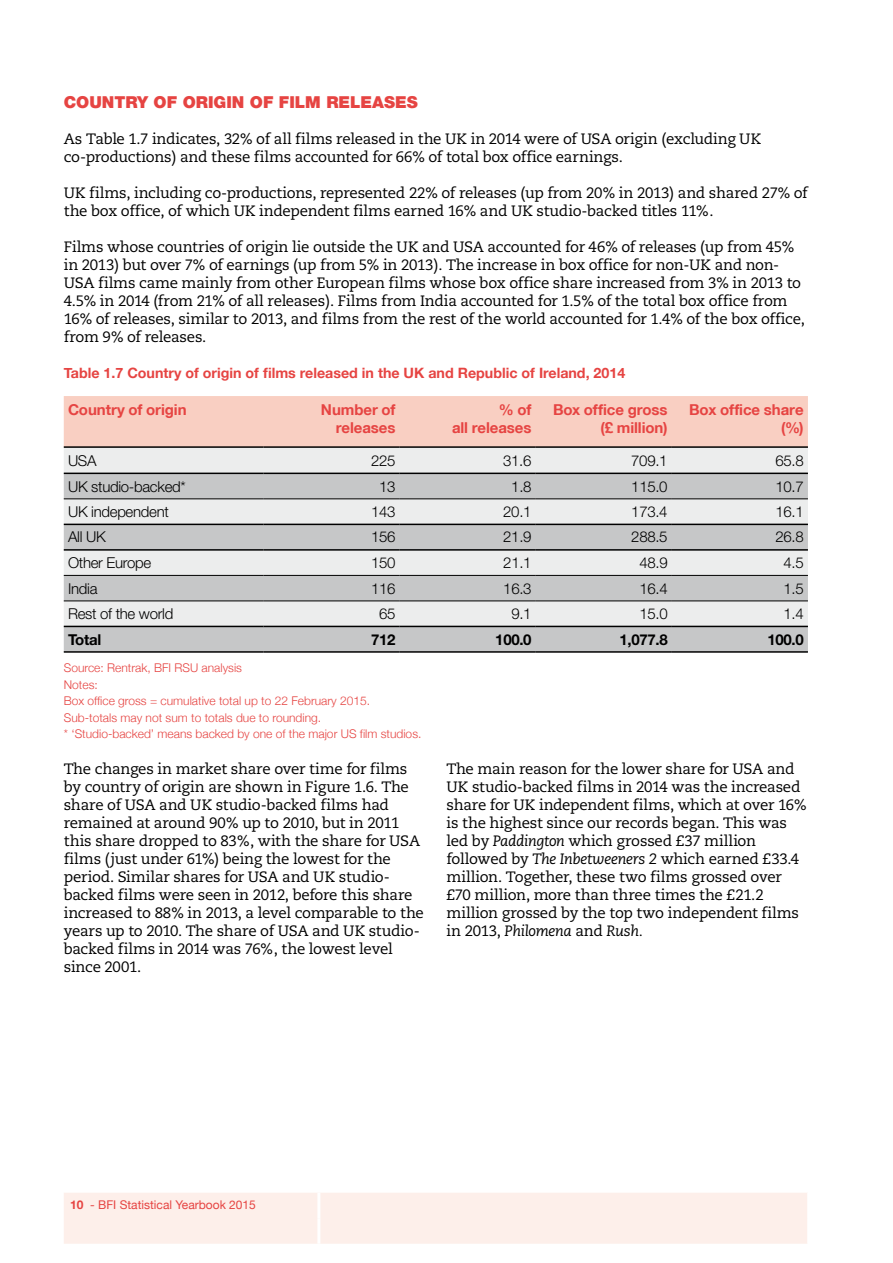
<style>
.page{position:relative;width:893px;height:1263px;background:#fff}
.page>*{position:absolute;margin:0;border:0;box-sizing:border-box;transform-origin:0 0}
.t1{font:900 16.5px "Helvetica Neue";color:#e64442}
.t2{font:15px/18px "Caecilia";letter-spacing:-.015em;color:#000}
.t3{font:300 15px "Helvetica Neue LT Std";letter-spacing:-.02em;color:#000}
.t4{font:700 15px/18px "Helvetica Neue LT";letter-spacing:-.005em;color:#e64442;text-align:right}
.t5{font:700 15px "Helvetica Neue LT Std";letter-spacing:-.02em;color:#000}
.t6{font:700 14.25px "Helvetica Neue";color:#e64442}
.t7{font:300 12px/16.5px "Helvetica Neue";color:#e64442}
.t8{font:12px "Helvetica Neue";color:#e64442}
.s1{font-style:italic}
.s2{font-weight:700}
</style>
<div class="page">
<div style="left:64px;top:1193px;width:743px;height:51px;background:#fdefea"></div>
<hr style="left:317px;top:1193px;width:3px;height:25px;background:#fff">
<hr style="left:317px;top:1218px;width:3px;height:26px;background:#fff">
<div style="left:64px;top:396px;width:744px;height:50px;background:#f9cfc2"></div>
<div style="left:64px;top:448px;width:744px;height:25px;background:#eceded"></div>
<svg style="left:64px;top:474px;width:744px;height:177px;background:#d3d4d5"></svg>
<hr style="left:64px;top:498px;width:200px;height:1px;background:#000">
<hr style="left:264px;top:498px;width:136px;height:1px;background:#000">
<hr style="left:400px;top:498px;width:136px;height:1px;background:#000">
<hr style="left:536px;top:498px;width:136px;height:1px;background:#000">
<hr style="left:672px;top:498px;width:136px;height:1px;background:#000">
<hr style="left:64px;top:575px;width:200px;height:1px;background:#000">
<hr style="left:264px;top:575px;width:136px;height:1px;background:#000">
<hr style="left:400px;top:575px;width:136px;height:1px;background:#000">
<hr style="left:536px;top:575px;width:136px;height:1px;background:#000">
<hr style="left:672px;top:575px;width:136px;height:1px;background:#000">
<hr style="left:64px;top:600px;width:200px;height:1px;background:#000">
<hr style="left:264px;top:600px;width:136px;height:1px;background:#000">
<hr style="left:400px;top:600px;width:136px;height:1px;background:#000">
<hr style="left:536px;top:600px;width:136px;height:1px;background:#000">
<hr style="left:672px;top:600px;width:136px;height:1px;background:#000">
<hr style="left:64px;top:626px;width:200px;height:1px;background:#000">
<hr style="left:264px;top:626px;width:136px;height:1px;background:#000">
<hr style="left:400px;top:626px;width:136px;height:1px;background:#000">
<hr style="left:536px;top:626px;width:136px;height:1px;background:#000">
<hr style="left:672px;top:626px;width:136px;height:1px;background:#000">
<hr style="left:64px;top:651px;width:200px;height:2px;background:#000">
<hr style="left:264px;top:651px;width:136px;height:2px;background:#000">
<hr style="left:400px;top:651px;width:136px;height:2px;background:#000">
<hr style="left:536px;top:651px;width:136px;height:2px;background:#000">
<hr style="left:672px;top:651px;width:136px;height:2px;background:#000">
<hr style="left:64px;top:446px;width:200px;height:2px;background:#000">
<hr style="left:264px;top:446px;width:136px;height:2px;background:#000">
<hr style="left:400px;top:446px;width:136px;height:2px;background:#000">
<hr style="left:536px;top:446px;width:136px;height:2px;background:#000">
<hr style="left:672px;top:446px;width:136px;height:2px;background:#000">
<hr style="left:64px;top:473px;width:200px;height:1px;background:#000">
<hr style="left:264px;top:473px;width:136px;height:1px;background:#000">
<hr style="left:400px;top:473px;width:136px;height:1px;background:#000">
<hr style="left:536px;top:473px;width:136px;height:1px;background:#000">
<hr style="left:672px;top:473px;width:136px;height:1px;background:#000">
<hr style="left:64px;top:524px;width:200px;height:1px;background:#000">
<hr style="left:264px;top:524px;width:136px;height:1px;background:#000">
<hr style="left:400px;top:524px;width:136px;height:1px;background:#000">
<hr style="left:536px;top:524px;width:136px;height:1px;background:#000">
<hr style="left:672px;top:524px;width:136px;height:1px;background:#000">
<hr style="left:64px;top:549px;width:200px;height:2px;background:#000">
<hr style="left:264px;top:549px;width:136px;height:2px;background:#000">
<hr style="left:400px;top:549px;width:136px;height:2px;background:#000">
<hr style="left:536px;top:549px;width:136px;height:2px;background:#000">
<hr style="left:672px;top:549px;width:136px;height:2px;background:#000">
<p class="t1" style="left:64px;top:92px;width:355px">COUNTRY OF ORIGIN OF FILM RELEASES</p>
<p class="t2" style="left:64px;top:130px;width:699px">As Table 1.7 indicates, 32% of all films released in the UK in 2014 were of USA origin (excluding UK co-productions) and these films accounted for 66% of total box office earnings.</p>
<p class="t2" style="left:64px;top:184px;width:745px">UK films, including co-productions, represented 22% of releases (up from 20% in 2013) and shared 27% of the box office, of which UK independent films earned 16% and UK studio-backed titles 11%.</p>
<p class="t2" style="left:64px;top:238px;width:743px">Films whose countries of origin lie outside the UK and USA accounted for 46% of releases (up from 45% in 2013) but over 7% of earnings (up from 5% in 2013). The increase in box office for non-UK and non-USA films came mainly from other European films whose box office share increased from 3% in 2013 to 4.5% in 2014 (from 21% of all releases). Films from India accounted for 1.5% of the total box office from 16% of releases, similar to 2013, and films from the rest of the world accounted for 1.4% of the box office, from 9% of releases.</p>
<p class="t6" style="left:64px;top:362px;width:563px">Table 1.7 Country of origin of films released in the UK and Republic of Ireland, 2014</p>
<p class="t4" style="left:68px;top:401px;width:120px">Country of origin</p>
<p class="t4" style="left:321px;top:401px;width:76px">Number of releases</p>
<p class="t4" style="left:452px;top:401px;width:81px">% of<br>all releases</p>
<p class="t4" style="left:553px;top:401px;width:116px">Box office gross (£ million)</p>
<p class="t4" style="left:689px;top:401px;width:116px">Box office share (%)</p>
<p class="t3" style="left:68px;top:451px;width:30px">USA</p>
<p class="t3" style="left:371px;top:451px;width:26px">225</p>
<p class="t3" style="left:503px;top:451px;width:30px">31.6</p>
<p class="t3" style="left:631px;top:451px;width:38px">709.1</p>
<p class="t3" style="left:775px;top:451px;width:30px">65.8</p>
<p class="t3" style="left:68px;top:477px;width:119px">UK studio-backed*</p>
<p class="t3" style="left:379px;top:477px;width:18px">13</p>
<p class="t3" style="left:511px;top:477px;width:22px">1.8</p>
<p class="t3" style="left:631px;top:477px;width:38px">115.0</p>
<p class="t3" style="left:775px;top:477px;width:30px">10.7</p>
<p class="t3" style="left:68px;top:502px;width:102px">UK independent</p>
<p class="t3" style="left:371px;top:502px;width:26px">143</p>
<p class="t3" style="left:503px;top:502px;width:30px">20.1</p>
<p class="t3" style="left:631px;top:502px;width:38px">173.4</p>
<p class="t3" style="left:775px;top:502px;width:30px">16.1</p>
<p class="t3" style="left:68px;top:528px;width:39px">All UK</p>
<p class="t3" style="left:371px;top:528px;width:26px">156</p>
<p class="t3" style="left:503px;top:528px;width:30px">21.9</p>
<p class="t3" style="left:631px;top:528px;width:38px">288.5</p>
<p class="t3" style="left:775px;top:528px;width:30px">26.8</p>
<p class="t3" style="left:68px;top:554px;width:85px">Other Europe</p>
<p class="t3" style="left:371px;top:554px;width:26px">150</p>
<p class="t3" style="left:503px;top:554px;width:30px">21.1</p>
<p class="t3" style="left:639px;top:554px;width:30px">48.9</p>
<p class="t3" style="left:783px;top:554px;width:22px">4.5</p>
<p class="t3" style="left:68px;top:579px;width:31px">India</p>
<p class="t3" style="left:371px;top:579px;width:26px">116</p>
<p class="t3" style="left:503px;top:579px;width:30px">16.3</p>
<p class="t3" style="left:639px;top:579px;width:30px">16.4</p>
<p class="t3" style="left:783px;top:579px;width:22px">1.5</p>
<p class="t3" style="left:68px;top:604px;width:107px">Rest of the world</p>
<p class="t3" style="left:379px;top:604px;width:18px">65</p>
<p class="t3" style="left:511px;top:604px;width:22px">9.1</p>
<p class="t3" style="left:639px;top:604px;width:30px">15.0</p>
<p class="t3" style="left:783px;top:604px;width:22px">1.4</p>
<p class="t5" style="left:68px;top:630px;width:35px">Total</p>
<p class="t5" style="left:371px;top:630px;width:26px">712</p>
<p class="t5" style="left:495px;top:630px;width:38px">100.0</p>
<p class="t5" style="left:619px;top:630px;width:50px">1,077.8</p>
<p class="t5" style="left:767px;top:630px;width:38px">100.0</p>
<p class="t7" style="left:64px;top:659px;width:359px">Source: Rentrak, BFI RSU analysis<br>Notes:<br>Box office gross = cumulative total up to 22 February 2015.<br>Sub-totals may not sum to totals due to rounding.<br>* ‘Studio-backed’ means backed by one of the major US film studios.</p>
<p class="t2" style="left:64px;top:760px;width:362px">The changes in market share over time for films by country of origin are shown in Figure 1.6. The share of USA and UK studio-backed films had remained at around 90% up to 2010, but in 2011 this share dropped to 83%, with the share for USA films (just under 61%) being the lowest for the period. Similar shares for USA and UK studio&shy;backed films were seen in 2012, before this share increased to 88% in 2013, a level comparable to the years up to 2010. The share of USA and UK studio&shy;backed films in 2014 was 76%, the lowest level since 2001.</p>
<p class="t2" style="left:446px;top:760px;width:361px">The main reason for the lower share for USA and UK studio-backed films in 2014 was the increased share for UK independent films, which at over 16% is the highest since our records began. This was led by <span class="s1">Paddington</span> which grossed £37 million followed by <span class="s1">The Inbetweeners 2</span> which earned £33.4 million. Together, these two films grossed over £70 million, more than three times the £21.2 million grossed by the top two independent films in 2013, <span class="s1">Philomena</span> and <span class="s1">Rush.</span></p>
<p class="t8" style="left:70px;top:1196px;width:187px"><span class="s2">10</span> - BFI Statistical Yearbook 2015</p>
</div>
